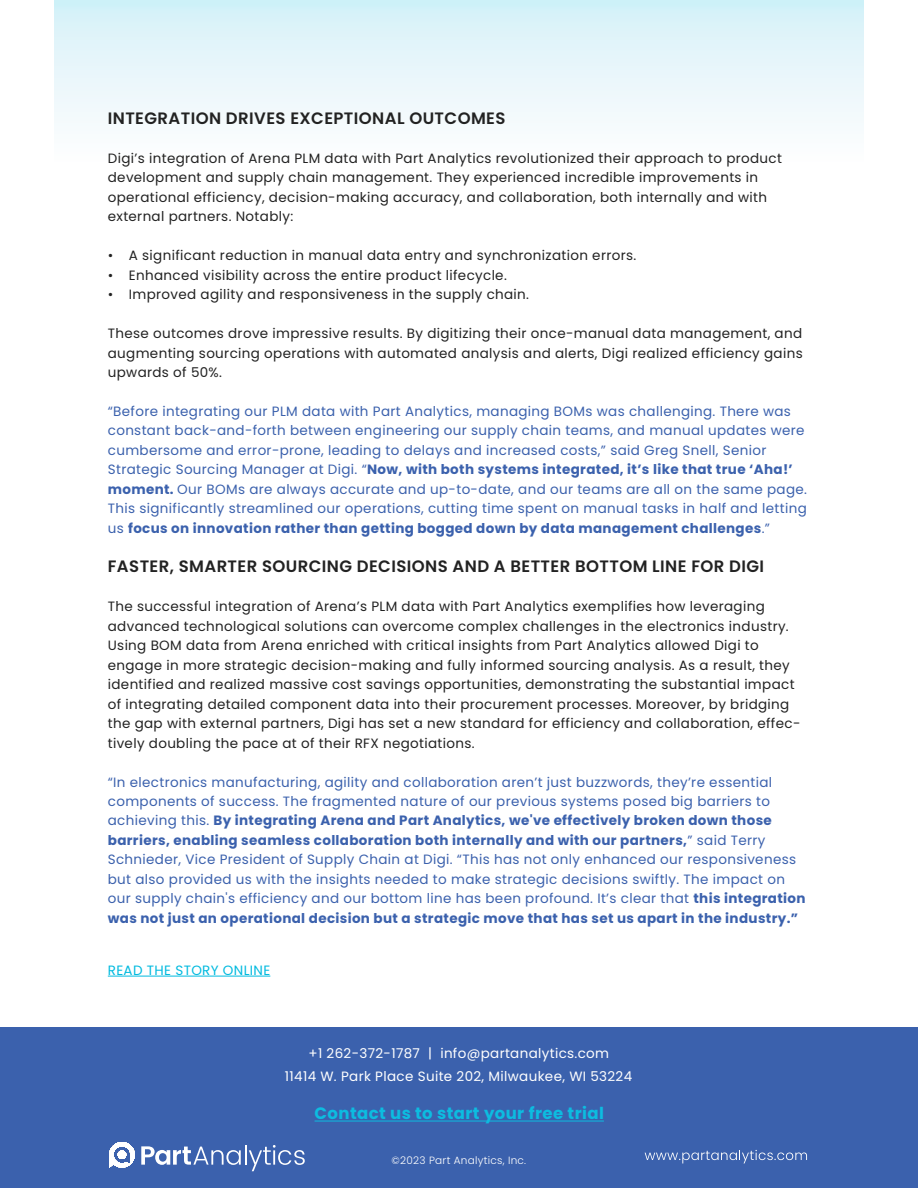
<style>
.page{position:relative;width:918px;height:1188px;background:#fff}
.page>*{position:absolute;margin:0;border:0;box-sizing:border-box;transform-origin:0 0}
.t1{font:600 16.5px "Poppins";letter-spacing:.025em;color:#222}
.t2{font:700 16.5px "Poppins";letter-spacing:.025em;color:#0dbce0}
.t3{font:13.5px/19.5px "Poppins";letter-spacing:.025em;color:#222}
.t4{font:13.5px/19.5px "Poppins";letter-spacing:.025em;color:#3b61ad}
.t5{font:13.5px "Poppins";letter-spacing:.025em;color:#fff}
.t6{font:13.5px "Poppins";letter-spacing:.025em;color:#00badf}
.t7{font:300 10.5px "Poppins";letter-spacing:.025em;color:#fff}
.s1{font-weight:700}
</style>
<div class="page">
<div style="left:0;top:1027px;width:918px;height:161px;background:#3b61ad"></div>
<svg style="left:109px;top:1142px;width:26px;height:26px"></svg>
<svg style="left:141px;top:1145px;width:164px;height:26px"></svg>
<svg style="left:645px;top:1150px;width:162px;height:13px"></svg>
<hr style="left:315px;top:1121px;width:289px;height:1px;background:#0dbce0">
<div style="left:54px;top:0;width:810px;height:163px;background:linear-gradient(to bottom,#d4f0f8,#fffefe)"></div>
<hr style="left:108px;top:976px;width:162px;height:1px;background:#00badf">
<p class="t1" style="left:108px;top:108px;width:399px">INTEGRATION DRIVES EXCEPTIONAL OUTCOMES</p>
<p class="t3" style="left:108px;top:148px;width:676px">Digi’s integration of Arena PLM data with Part Analytics revolutionized their approach to product development and supply chain management. They experienced incredible improvements in operational efficiency, decision-making accuracy, and collaboration, both internally and with external partners. Notably:</p>
<p class="t3" style="left:108px;top:246px;width:530px">• A significant reduction in manual data entry and synchronization errors.</p>
<p class="t3" style="left:108px;top:265px;width:401px">• Enhanced visibility across the entire product lifecycle.</p>
<p class="t3" style="left:108px;top:285px;width:423px">• Improved agility and responsiveness in the supply chain.</p>
<p class="t3" style="left:108px;top:324px;width:696px;text-align:justify">These outcomes drove impressive results. By digitizing their once-manual data management, and augmenting sourcing operations with automated analysis and alerts, Digi realized efficiency gains upwards of 50%.</p>
<p class="t4" style="left:108px;top:402px;width:701px">“Before integrating our PLM data with Part Analytics, managing BOMs was challenging. There was constant back-and-forth between engineering our supply chain teams, and manual updates were cumbersome and error-prone, leading to delays and increased costs,” said Greg Snell, Senior Strategic Sourcing Manager at Digi. “<span class="s1">Now, with both systems integrated, it’s like that true ‘Aha!’ moment.</span> Our BOMs are always accurate and up-to-date, and our teams are all on the same page.<br>This significantly streamlined our operations, cutting time spent on manual tasks in half and letting us <span class="s1">focus on innovation rather than getting bogged down by data management challenges</span>.”</p>
<p class="t1" style="left:108px;top:557px;width:658px">FASTER, SMARTER SOURCING DECISIONS AND A BETTER BOTTOM LINE FOR DIGI</p>
<p class="t3" style="left:108px;top:597px;width:694px">The successful integration of Arena’s PLM data with Part Analytics exemplifies how leveraging advanced technological solutions can overcome complex challenges in the electronics industry.<br>Using BOM data from Arena enriched with critical insights from Part Analytics allowed Digi to engage in more strategic decision-making and fully informed sourcing analysis. As a result, they identified and realized massive cost savings opportunities, demonstrating the substantial impact of integrating detailed component data into their procurement processes. Moreover, by bridging the gap with external partners, Digi has set a new standard for efficiency and collaboration, effec&shy;tively doubling the pace at of their RFX negotiations.</p>
<p class="t4" style="left:108px;top:772px;width:699px">“In electronics manufacturing, agility and collaboration aren’t just buzzwords, they’re essential components of success. The fragmented nature of our previous systems posed big barriers to achieving this. <span class="s1">By integrating Arena and Part Analytics, we've effectively broken down those barriers, enabling seamless collaboration both internally and with our partners,</span>” said Terry Schnieder, Vice President of Supply Chain at Digi. “This has not only enhanced our responsiveness but also provided us with the insights needed to make strategic decisions swiftly. The impact on our supply chain's efficiency and our bottom line has been profound. It’s clear that <span class="s1">this integration was not just an operational decision but a strategic move that has set us apart in the industry.”</span></p>
<p class="t6" style="left:108px;top:962px;width:164px">READ THE STORY ONLINE</p>
<p class="t5" style="left:308px;top:1046px;width:302px">+1 262-372-1787 | info@partanalytics.com</p>
<p class="t5" style="left:285px;top:1069px;width:349px">11414 W. Park Place Suite 202, Milwaukee, WI 53224</p>
<p class="t2" style="left:315px;top:1104px;width:291px">Contact us to start your free trial</p>
<p class="t7" style="left:392px;top:1154px;width:136px">©2023 Part Analytics, Inc.</p>
</div>
